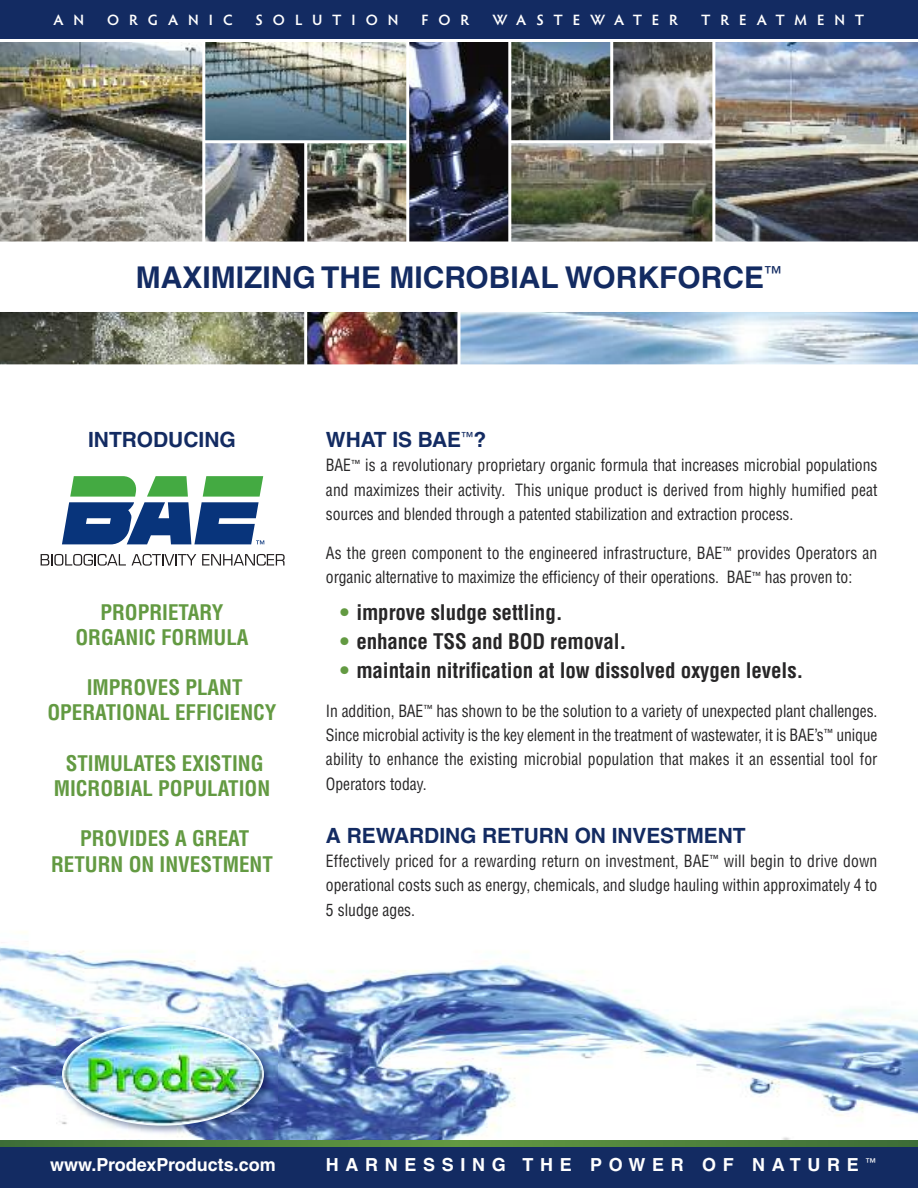
<style>
.page{position:relative;width:918px;height:1188px;background:#fff}
.page>*{position:absolute;margin:0;border:0;box-sizing:border-box;transform-origin:0 0}
.t1{font:700 30px "Helvetica LT Std";color:#132b62}
.t2{font:700 condensed 21px/25.2px "Helvetica LT Std";color:#639a42;text-align:center}
.t3{font:700 condensed 21px "Helvetica LT Std";letter-spacing:-.005em;color:#272627}
.t4{font:700 21px "Helvetica LT Std";letter-spacing:-.005em;color:#132b62}
.t5{font:700 18px "Helvetica LT Std";letter-spacing:.37em;color:#fff}
.t6{font:condensed 16.5px/24.3px "Helvetica LT Std";color:#272627;text-align:justify;scale:.95 1}
.t7{font:600 15px "Hypatia Sans Pro";letter-spacing:.66em;color:#fff}
.s1{color:#639a42}
</style>
<div class="page">
<img style="left:0;top:932px;width:918px;height:209px">
<svg style="left:0;top:1141px;width:918px;height:7px;background:#467641"></svg>
<div style="left:0;top:0;width:918px;height:40px;background:#132b62"></div>
<div style="left:0;top:1148px;width:918px;height:40px;background:#132b62"></div>
<img style="left:0;top:42px;width:202px;height:200px">
<img style="left:205px;top:42px;width:201px;height:98px">
<svg style="left:409px;top:42px;width:99px;height:200px;background:#3b3f52"></svg>
<svg style="left:511px;top:42px;width:99px;height:98px;background:#525b5a"></svg>
<svg style="left:613px;top:42px;width:99px;height:98px;background:#8f8d88"></svg>
<svg style="left:511px;top:143px;width:201px;height:99px;background:#707060"></svg>
<img style="left:715px;top:42px;width:203px;height:200px">
<img style="left:205px;top:143px;width:99px;height:99px">
<img style="left:307px;top:143px;width:99px;height:99px">
<hr style="left:0;top:39px;width:918px;height:3px;background:#fff">
<svg style="left:41px;top:554px;width:85px;height:12px"></svg>
<svg style="left:132px;top:554px;width:64px;height:12px"></svg>
<svg style="left:202px;top:554px;width:83px;height:12px"></svg>
<svg style="left:62px;top:476px;width:202px;height:68px"></svg>
<img style="left:57px;top:1017px;width:220px;height:122px">
<img style="left:62px;top:1023px;width:202px;height:103px;border-radius:50%">
<img style="left:0;top:312px;width:304px;height:52px">
<img style="left:307px;top:312px;width:150px;height:52px">
<svg style="left:460px;top:312px;width:458px;height:52px;background:#afc9df"></svg>
<p class="t7" style="left:53px;top:14px;width:32px">A N</p>
<p class="t7" style="left:107px;top:14px;width:127px">ORGANIC</p>
<p class="t7" style="left:256px;top:14px;width:144px">SOLUTION</p>
<p class="t7" style="left:421px;top:14px;width:50px">FOR</p>
<p class="t7" style="left:493px;top:14px;width:187px">WASTEWATER</p>
<p class="t7" style="left:701px;top:14px;width:165px">TREATMENT</p>
<h1 class="t1" style="left:136px;top:266px;width:648px">MAXIMIZING THE MICROBIAL WORKFORCE<sup>™</sup></h1>
<p class="t4" style="left:88px;top:432px;width:149px">INTRODUCING</p>
<p class="t2" style="left:75px;top:601px;width:175px">PROPRIETARY<br>ORGANIC FORMULA</p>
<p class="t2" style="left:47px;top:677px;width:231px">IMPROVES PLANT<br>OPERATIONAL EFFICIENCY</p>
<p class="t2" style="left:54px;top:752px;width:218px">STIMULATES EXISTING<br>MICROBIAL POPULATION</p>
<p class="t2" style="left:51px;top:828px;width:223px">PROVIDES A GREAT<br>RETURN ON INVESTMENT</p>
<p class="t4" style="left:326px;top:432px;width:162px">WHAT IS BAE<sup>™</sup>?</p>
<p class="t6" style="left:326px;top:455px;width:582px">BAE<sup>™</sup> is a revolutionary proprietary organic formula that increases microbial populations and maximizes their activity. This unique product is derived from highly humified peat sources and blended through a patented stabilization and extraction process.</p>
<p class="t6" style="left:326px;top:542px;width:582px">As the green component to the engineered infrastructure, BAE<sup>™</sup> provides Operators an organic alternative to maximize the efficiency of their operations. BAE<sup>™</sup> has proven to:</p>
<p class="t3" style="left:340px;top:604px;width:224px"><span class="s1">•</span> improve sludge settling.</p>
<p class="t3" style="left:340px;top:633px;width:288px"><span class="s1">•</span> enhance TSS and BOD removal.</p>
<p class="t3" style="left:340px;top:662px;width:465px"><span class="s1">•</span> maintain nitrification at low dissolved oxygen levels.</p>
<p class="t6" style="left:326px;top:700px;width:582px">In addition, BAE<sup>™</sup> has shown to be the solution to a variety of unexpected plant challenges.<br>Since microbial activity is the key element in the treatment of wastewater, it is BAE’s<sup>™</sup> unique ability to enhance the existing microbial population that makes it an essential tool for Operators today.</p>
<p class="t4" style="left:326px;top:828px;width:421px">A REWARDING RETURN ON INVESTMENT</p>
<p class="t6" style="left:326px;top:850px;width:582px">Effectively priced for a rewarding return on investment, BAE<sup>™</sup> will begin to drive down operational costs such as energy, chemicals, and sludge hauling within approximately 4 to 5 sludge ages.</p>
<p class="t5" style="left:50px;top:1158px;width:227px">WWW.PRODEXPRODUCTS.COM</p>
<p class="t5" style="left:326px;top:1158px;width:552px">HARNESSING THE POWER OF NATURE <sup>™</sup></p>
</div>
